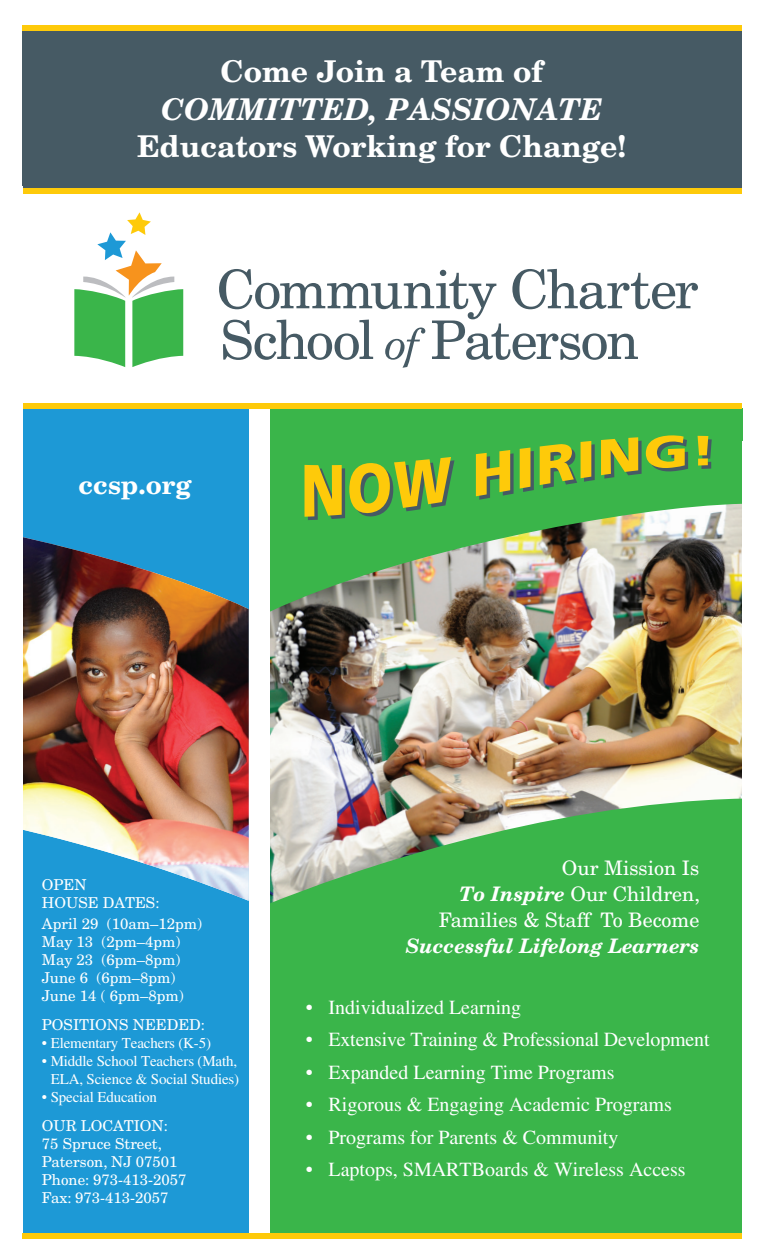
<style>
.page{position:relative;width:765px;height:1260px;background:#fff}
.page>*{position:absolute;margin:0;border:0;box-sizing:border-box;transform-origin:0 0}
.t1{font:700 30px/37.5px "New Century Schlbk";color:#fff;text-align:center}
.t2{font:700 26.25px "New Century Schlbk";color:#fff}
.t3{font:20px "Times";color:#fff}
.t4{font:20px/26.2px "New Century Schlbk";color:#fff;text-align:right}
.t5{font:15px/18px "New Century Schlbk";color:#fff}
.t6{font:15px/18px "Times";letter-spacing:-.01em;color:#fff;text-align:center}
.s1{font-style:italic}
.s2{font-weight:700;font-style:italic}
</style>
<div class="page">
<div style="left:22px;top:408px;width:227px;height:830px;background:#1d99d6"></div>
<div style="left:270px;top:408px;width:472px;height:830px;background:#3ab54a"></div>
<div style="left:22px;top:25px;width:720px;height:166px;background:#465a64"></div>
<div style="left:22px;top:189px;width:720px;height:5px;background:#feca0a"></div>
<div style="left:22px;top:25px;width:720px;height:6px;background:#feca0a"></div>
<div style="left:22px;top:403px;width:720px;height:6px;background:#feca0a"></div>
<div style="left:22px;top:1233px;width:720px;height:6px;background:#feca0a"></div>
<img style="left:22px;top:532px;width:227px;height:369px">
<img style="left:270px;top:504px;width:472px;height:399px">
<svg style="left:305px;top:457px;width:149px;height:63px"></svg>
<svg style="left:476px;top:450px;width:38px;height:50px"></svg>
<svg style="left:520px;top:448px;width:14px;height:44px"></svg>
<svg style="left:540px;top:441px;width:55px;height:47px"></svg>
<svg style="left:601px;top:435px;width:87px;height:44px"></svg>
<svg style="left:698px;top:436px;width:14px;height:33px"></svg>
<svg style="left:219px;top:269px;width:479px;height:99px"></svg>
<svg style="left:74px;top:212px;width:109px;height:155px"></svg>
<p class="t1" style="left:137px;top:52px;width:491px">Come Join a Team of<br><span class="s1">COMMITTED, PASSIONATE<br></span>Educators Working for Change!</p>
<p class="t2" style="left:79px;top:468px;width:114px">ccsp.org</p>
<p class="t5" style="left:42px;top:875px;width:119px">OPEN<br>HOUSE DATES:</p>
<p class="t5" style="left:42px;top:914px;width:162px">April 29 (10am–12pm)</p>
<p class="t5" style="left:42px;top:932px;width:140px">May 13 (2pm–4pm)</p>
<p class="t5" style="left:42px;top:950px;width:140px">May 23 (6pm–8pm)</p>
<p class="t5" style="left:42px;top:968px;width:135px">June 6 (6pm–8pm)</p>
<p class="t5" style="left:42px;top:986px;width:143px">June 14 ( 6pm–8pm)</p>
<p class="t5" style="left:42px;top:1016px;width:165px">POSITIONS NEEDED:</p>
<p class="t6" style="left:42px;top:1034px;width:171px">• Elementary Teachers (K-5)</p>
<p class="t6" style="left:42px;top:1052px;width:199px">• Middle School Teachers (Math,<br>ELA, Science &amp; Social Studies)</p>
<p class="t6" style="left:42px;top:1088px;width:117px">• Special Education</p>
<p class="t5" style="left:42px;top:1117px;width:146px">OUR LOCATION:<br>75 Spruce Street,<br>Paterson, NJ 07501<br>Phone: 973-413-2057<br>Fax: 973-413-2057</p>
<p class="t4" style="left:406px;top:854px;width:296px">Our Mission Is<br><span class="s2">To Inspire</span> Our Children,<br>Families &amp; Staff To Become<br><span class="s2">Successful Lifelong Learners</span></p>
<p class="t3" style="left:306px;top:996px;width:217px">• Individualized Learning</p>
<p class="t3" style="left:306px;top:1028px;width:405px">• Extensive Training &amp; Professional Development</p>
<p class="t3" style="left:306px;top:1061px;width:310px">• Expanded Learning Time Programs</p>
<p class="t3" style="left:306px;top:1093px;width:367px">• Rigorous &amp; Engaging Academic Programs</p>
<p class="t3" style="left:306px;top:1126px;width:314px">• Programs for Parents &amp; Community</p>
<p class="t3" style="left:306px;top:1158px;width:381px">• Laptops, SMARTBoards &amp; Wireless Access</p>
</div>
